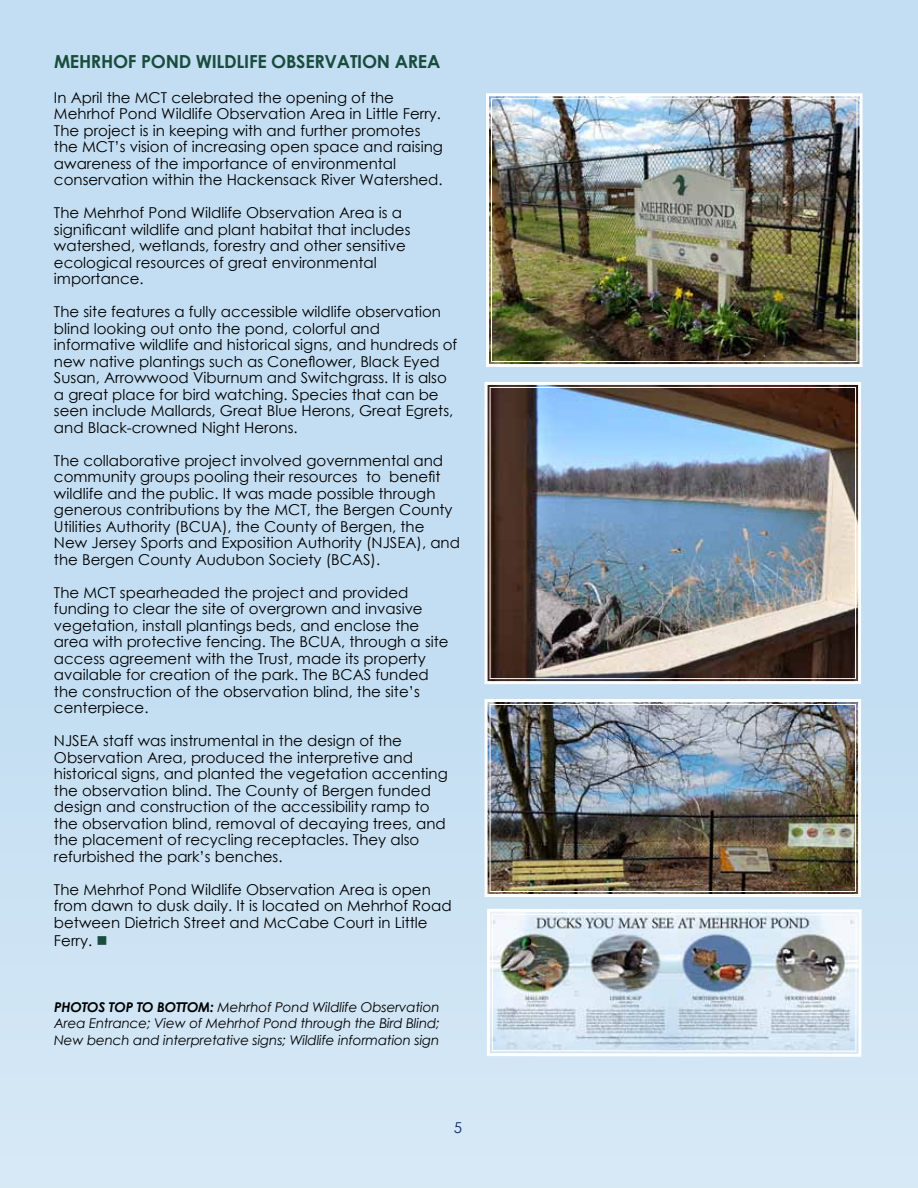
<style>
.page{position:relative;width:918px;height:1188px;background:#fff}
.page>*{position:absolute;margin:0;border:0;box-sizing:border-box;transform-origin:0 0}
.t1{font:700 18px "Century Gothic";letter-spacing:-.015em;color:#194c3e}
.t2{font:15px/16.5px "Century Gothic";color:#000}
.t3{font:15px "Century Gothic";color:#052e71}
.t4{font:italic 13.5px/16.5px "Century Gothic";letter-spacing:-.01em;color:#000;text-align:justify}
.s1{color:#194c3e}
.s2{font-weight:700}
</style>
<div class="page">
<div style="left:0;top:0;width:918px;height:1188px;background:linear-gradient(to bottom,#bedbf1,#d1e5f5)"></div>
<img style="left:485px;top:0;width:378px;height:1188px">
<div style="left:492px;top:914px;width:365px;height:138px;border:1px solid #fff"></div>
<img style="left:483px;top:380px;width:380px;height:306px">
<div style="left:490px;top:387px;width:366px;height:292px;border:1px solid #fff"></div>
<p class="t1" style="left:54px;top:47px;width:60px">MEH RHOF</p>
<p class="t1" style="left:141px;top:47px;width:300px">PON D WILDLIFE OBSERVATION AREA</p>
<p class="t2" style="left:54px;top:89px;width:390px">In April the MCT celebrated the opening of the Mehrhof Pond Wildlife Observation Area in Little Ferry.<br>The project is in keeping with and further promotes the MCT’s vision of increasing open space and raising awareness of the importance of environmental conservation within the Hackensack River Watershed.</p>
<p class="t2" style="left:54px;top:205px;width:358px">The Mehrhof Pond Wildlife Observation Area is a significant wildlife and plant habitat that includes watershed, wetlands, forestry and other sensitive ecological resources of great environmental importance.</p>
<p class="t2" style="left:54px;top:304px;width:405px">The site features a fully accessible wildlife observation blind looking out onto the pond, colorful and informative wildlife and historical signs, and hundreds of new native plantings such as Coneflower, Black Eyed Susan, Arrowwood Viburnum and Switchgrass. It is also a great place for bird watching. Species that can be seen include Mallards, Great Blue Herons, Great Egrets, and Black-crowned Night Herons.</p>
<p class="t2" style="left:54px;top:452px;width:408px">The collaborative project involved governmental and community groups pooling their resources to benefit wildlife and the public. It was made possible through generous contributions by the MCT, the Bergen County Utilities Authority (BCUA), the County of Bergen, the New Jersey Sports and Exposition Authority (NJSEA), and the Bergen County Audubon Society (BCAS).</p>
<p class="t2" style="left:54px;top:584px;width:396px">The MCT spearheaded the project and provided funding to clear the site of overgrown and invasive vegetation, install plantings beds, and enclose the area with protective fencing. The BCUA, through a site access agreement with the Trust, made its property available for creation of the park. The BCAS funded the construction of the observation blind, the site’s centerpiece.</p>
<p class="t2" style="left:54px;top:733px;width:395px">NJSEA staff was instrumental in the design of the Observation Area, produced the interpretive and historical signs, and planted the vegetation accenting the observation blind. The County of Bergen funded design and construction of the accessibility ramp to the observation blind, removal of decaying trees, and the placement of recycling receptacles. They also refurbished the park’s benches.</p>
<p class="t2" style="left:54px;top:881px;width:399px">The Mehrhof Pond Wildlife Observation Area is open from dawn to dusk daily. It is located on Mehrhof Road between Dietrich Street and McCabe Court in Little</p>
<p class="t2" style="left:54px;top:932px;width:55px">Ferry. <span class="s1">■</span></p>
<p class="t4" style="left:54px;top:999px;width:388px"><span class="s2">PHOTOS TOP TO BOTTOM:</span> Mehrhof Pond Wildlife Observation Area Entrance; View of Mehrhof Pond through the Bird Blind; New bench and interpretative signs; Wildlife information sign</p>
<p class="t3" style="left:454px;top:1117px;width:10px">5</p>
</div>
